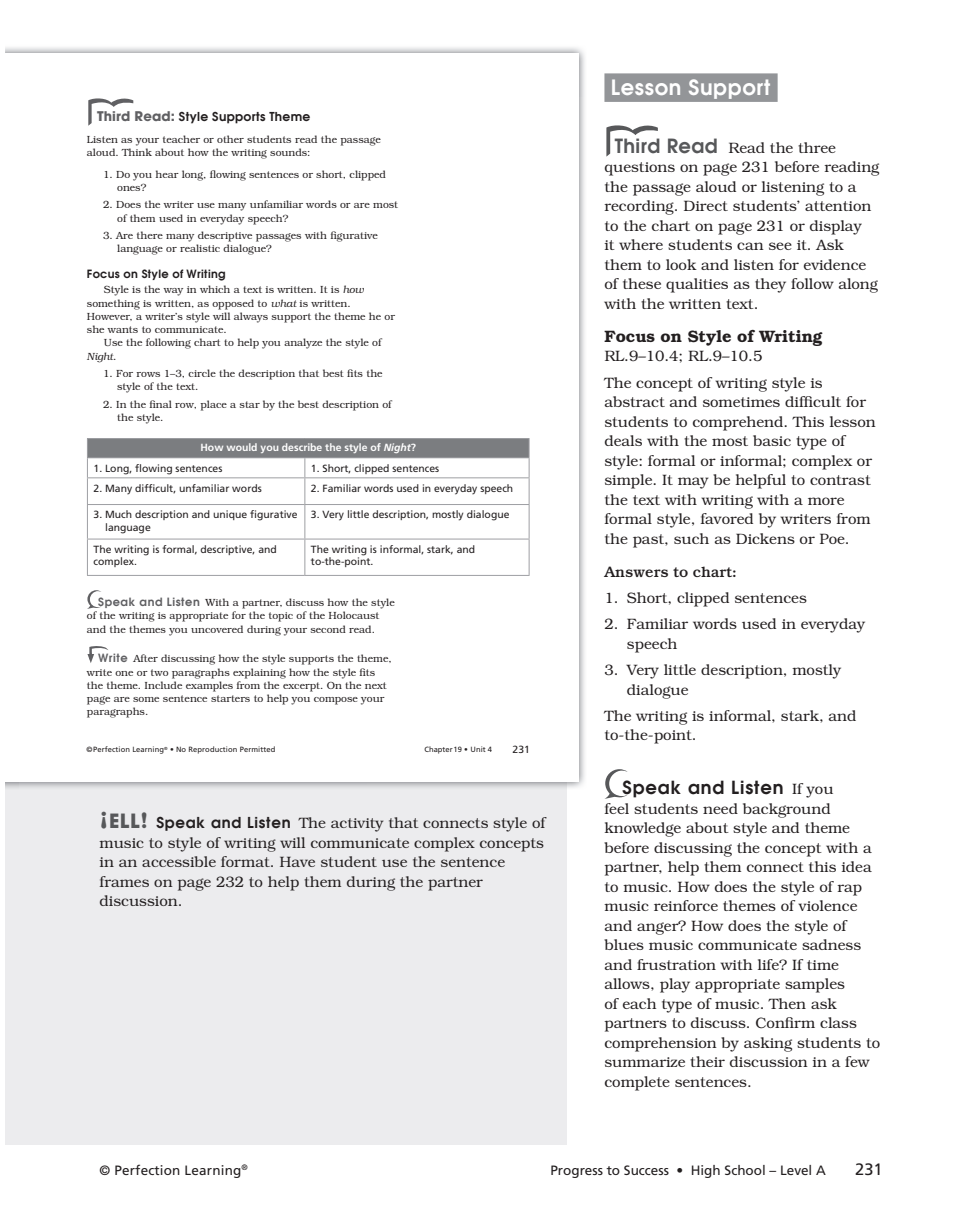
<style>
.page{position:relative;width:961px;height:1230px;background:#fff}
.page>*{position:absolute;margin:0;border:0;box-sizing:border-box;transform-origin:0 0}
.t1{font:600 21px "Avant Garde";letter-spacing:.03em;color:#fff}
.t2{font:600 18px "Avant Garde";letter-spacing:.05em;color:#231f20}
.t3{font:600 16.5px "Bookman";color:#231f20}
.t4{font:16.5px "Frutiger";color:#231f20}
.t5{font:300 15px/19.5px "Bookman";color:#231f20}
.t6{font:500 15px "Bookman";color:#231f20}
.t7{font:13.5px "Frutiger";color:#231f20}
.t8{font:600 12.3px "Avant Garde";letter-spacing:.025em;color:#231f20}
.t9{font:600 11.4px "Avant Garde";letter-spacing:.025em;color:#231f20}
.t10{font:300 10.35px/13.2px "Bookman";color:#231f20}
.t11{font:10.35px/12.3px "Frutiger";color:#231f20}
.t12{font:700 10.35px "Frutiger";color:#fff}
.t13{font:7.5px "Frutiger";letter-spacing:.01em;color:#231f20}
.s1{font-weight:700;font-size:13.2px;color:#606063}
.s2{font-style:italic}
.s3{font-family:"Avant Garde";font-weight:600;font-size:11.4px;color:#606063}
.s4{font-family:"Avant Garde";font-weight:700;font-size:19.5px;color:#57585a}
.s5{font-weight:600;font-size:22.5px;color:#57585a}
.s6{font-family:"Avant Garde";font-weight:600}
.s7{font-family:"Avant Garde";font-weight:600;font-size:19.5px;color:#57585a}
.s8{font-family:"Bookman";font-weight:300;font-size:15px}
</style>
<div class="page">
<div style="left:19px;top:65px;width:547px;height:1080px;background:#ececee"></div>
<div style="left:5px;top:65px;width:14px;height:1080px;background:#ececee"></div>
<div style="left:604px;top:73px;width:173px;height:29px;background:#939598"></div>
<svg style="left:606px;top:125px;width:51px;height:32px"></svg>
<svg style="left:605px;top:769px;width:22px;height:30px"></svg>
<img style="left:5px;top:47px;width:580px;height:50px">
<img style="left:566px;top:97px;width:19px;height:693px">
<div style="left:5px;top:53px;width:573px;height:728px;background:#fff"></div>
<div style="left:87px;top:438px;width:442px;height:20px;background:#7b7d80"></div>
<hr style="left:305px;top:504px;width:224px;height:1px;background:#9e9fa3">
<hr style="left:305px;top:477px;width:224px;height:1px;background:#9e9fa3">
<hr style="left:87px;top:505px;width:1px;height:33px;background:#9e9fa3">
<hr style="left:87px;top:538px;width:218px;height:1px;background:#9e9fa3">
<hr style="left:87px;top:539px;width:1px;height:36px;background:#9e9fa3">
<hr style="left:87px;top:575px;width:218px;height:1px;background:#9e9fa3">
<hr style="left:304px;top:505px;width:1px;height:33px;background:#9e9fa3">
<hr style="left:528px;top:505px;width:1px;height:33px;background:#9e9fa3">
<hr style="left:305px;top:538px;width:224px;height:1px;background:#9e9fa3">
<hr style="left:304px;top:539px;width:1px;height:36px;background:#9e9fa3">
<hr style="left:528px;top:539px;width:1px;height:36px;background:#9e9fa3">
<hr style="left:305px;top:575px;width:224px;height:1px;background:#9e9fa3">
<hr style="left:87px;top:477px;width:218px;height:1px;background:#9e9fa3">
<svg style="left:304px;top:458px;width:1px;height:46px"></svg>
<hr style="left:87px;top:504px;width:218px;height:1px;background:#9e9fa3">
<hr style="left:87px;top:438px;width:218px;height:1px;background:#9e9fa3">
<svg style="left:87px;top:439px;width:1px;height:65px"></svg>
<hr style="left:305px;top:438px;width:224px;height:1px;background:#9e9fa3">
<svg style="left:528px;top:439px;width:1px;height:65px"></svg>
<hr style="left:87px;top:457px;width:218px;height:1px;background:#9e9fa3">
<hr style="left:305px;top:457px;width:224px;height:1px;background:#9e9fa3">
<svg style="left:88px;top:98px;width:46px;height:28px"></svg>
<svg style="left:87px;top:590px;width:14px;height:19px"></svg>
<svg style="left:87px;top:646px;width:21px;height:17px"></svg>
<p class="t8" style="left:97px;top:108px;width:215px"><span class="s1">Third Read:</span> Style Supports Theme</p>
<p class="t10" style="left:87px;top:132px;width:295px">Listen as your teacher or other students read the passage aloud. Think about how the writing sounds:</p>
<p class="t10" style="left:117px;top:167px;width:270px;text-indent:-14px">1. Do you hear long, flowing sentences or short, clipped ones?</p>
<p class="t10" style="left:117px;top:198px;width:282px;text-indent:-14px">2. Does the writer use many unfamiliar words or are most of them used in everyday speech?</p>
<p class="t10" style="left:117px;top:229px;width:262px;text-indent:-14px">3. Are there many descriptive passages with figurative language or realistic dialogue?</p>
<p class="t9" style="left:87px;top:266px;width:140px">Focus on Style of Writing</p>
<p class="t10" style="left:87px;top:283px;width:309px;text-indent:17px">Style is the way in which a text is written. It is <span class="s2">how </span>something is written, as opposed to <span class="s2">what</span> is written.<br>However, a writer’s style will always support the theme he or she wants to communicate.</p>
<p class="t10" style="left:87px;top:336px;width:296px;text-indent:17px">Use the following chart to help you analyze the style of<br><span class="s2">Night</span>.</p>
<p class="t10" style="left:117px;top:367px;width:267px;text-indent:-14px">1. For rows 1–3, circle the description that best fits the style of the text.</p>
<p class="t10" style="left:117px;top:398px;width:276px;text-indent:-14px">2. In the final row, place a star by the best description of the style.</p>
<p class="t12" style="left:200px;top:441px;width:217px">How would you describe the style of <span class="s2">Night</span>?</p>
<p class="t11" style="left:93px;top:462px;width:130px">1. Long, flowing sentences</p>
<p class="t11" style="left:311px;top:462px;width:130px">1. Short, clipped sentences</p>
<p class="t11" style="left:93px;top:482px;width:170px">2. Many difficult, unfamiliar words</p>
<p class="t11" style="left:311px;top:482px;width:204px">2. Familiar words used in everyday speech</p>
<p class="t11" style="left:105px;top:509px;width:194px;text-indent:-12px">3. Much description and unique figurative language</p>
<p class="t11" style="left:311px;top:509px;width:200px">3. Very little description, mostly dialogue</p>
<p class="t11" style="left:93px;top:543px;width:185px">The writing is formal, descriptive, and complex.</p>
<p class="t11" style="left:311px;top:543px;width:166px">The writing is informal, stark, and to-the-point.</p>
<p class="t10" style="left:87px;top:596px;width:309px;text-indent:11px"><span class="s3">Speak and Listen</span> With a partner, discuss how the style of the writing is appropriate for the topic of the Holocaust and the themes you uncovered during your second read.</p>
<p class="t10" style="left:87px;top:652px;width:306px;text-indent:11px"><span class="s3">Write</span> After discussing how the style supports the theme, write one or two paragraphs explaining how the style fits the theme. Include examples from the excerpt. On the next page are some sentence starters to help you compose your paragraphs.</p>
<p class="t13" style="left:86px;top:745px;width:190px">©Perfection Learning<sup>®</sup> • No Reproduction Permitted</p>
<p class="t13" style="left:424px;top:745px;width:69px">Chapter19 • Unit 4</p>
<p class="t11" style="left:512px;top:743px;width:19px">231</p>
<p class="t5" style="left:100px;top:813px;width:447px"><sup>¡</sup><span class="s4">ELL</span><span class="s5">!</span> <span class="s6">Speak and Listen</span> The activity that connects style of music to style of writing will communicate complex concepts in an accessible format. Have student use the sentence frames on page 232 to help them during the partner discussion.</p>
<h1 class="t1" style="left:610px;top:74px;width:161px">Lesson Support</h1>
<p class="t5" style="left:604px;top:138px;width:276px;text-indent:10px"><span class="s7">Third Read</span> Read the three questions on page 231 before reading the passage aloud or listening to a recording. Direct students’ attention to the chart on page 231 or display<br>it where students can see it. Ask them to look and listen for evidence of these qualities as they follow along with the written text.</p>
<p class="t3" style="left:604px;top:326px;width:219px">Focus on Style of Writing</p>
<p class="t5" style="left:604px;top:343px;width:220px;line-height:26.2px">RL.9–10.4; RL.9–10.5<br>The concept of writing style is</p>
<p class="t5" style="left:604px;top:392px;width:273px">abstract and sometimes difficult for students to comprehend. This lesson deals with the most basic type of style: formal or informal; complex or simple. It may be helpful to contrast the text with writing with a more formal style, favored by writers from the past, such as Dickens or Poe.</p>
<p class="t6" style="left:604px;top:563px;width:134px">Answers to chart:</p>
<p class="t5" style="left:604px;top:588px;width:204px">1. Short, clipped sentences</p>
<p class="t5" style="left:626px;top:614px;width:240px;text-indent:-22px">2. Familiar words used in everyday speech</p>
<p class="t5" style="left:626px;top:660px;width:216px;text-indent:-22px">3. Very little description, mostly dialogue</p>
<p class="t5" style="left:604px;top:706px;width:253px">The writing is informal, stark, and to-the-point.</p>
<p class="t2" style="left:622px;top:776px;width:212px">Speak and Listen <span class="s8">If you</span></p>
<p class="t5" style="left:604px;top:799px;width:277px">feel students need background knowledge about style and theme before discussing the concept with a partner, help them connect this idea to music. How does the style of rap music reinforce themes of violence and anger? How does the style of blues music communicate sadness and frustration with life? If time allows, play appropriate samples<br>of each type of music. Then ask partners to discuss. Confirm class comprehension by asking students to summarize their discussion in a few complete sentences.</p>
<p class="t7" style="left:100px;top:1162px;width:150px">© Perfection Learning<sup>®</sup></p>
<p class="t7" style="left:550px;top:1162px;width:277px">Progress to Success • High School – Level A</p>
<p class="t4" style="left:855px;top:1159px;width:29px">231</p>
</div>
